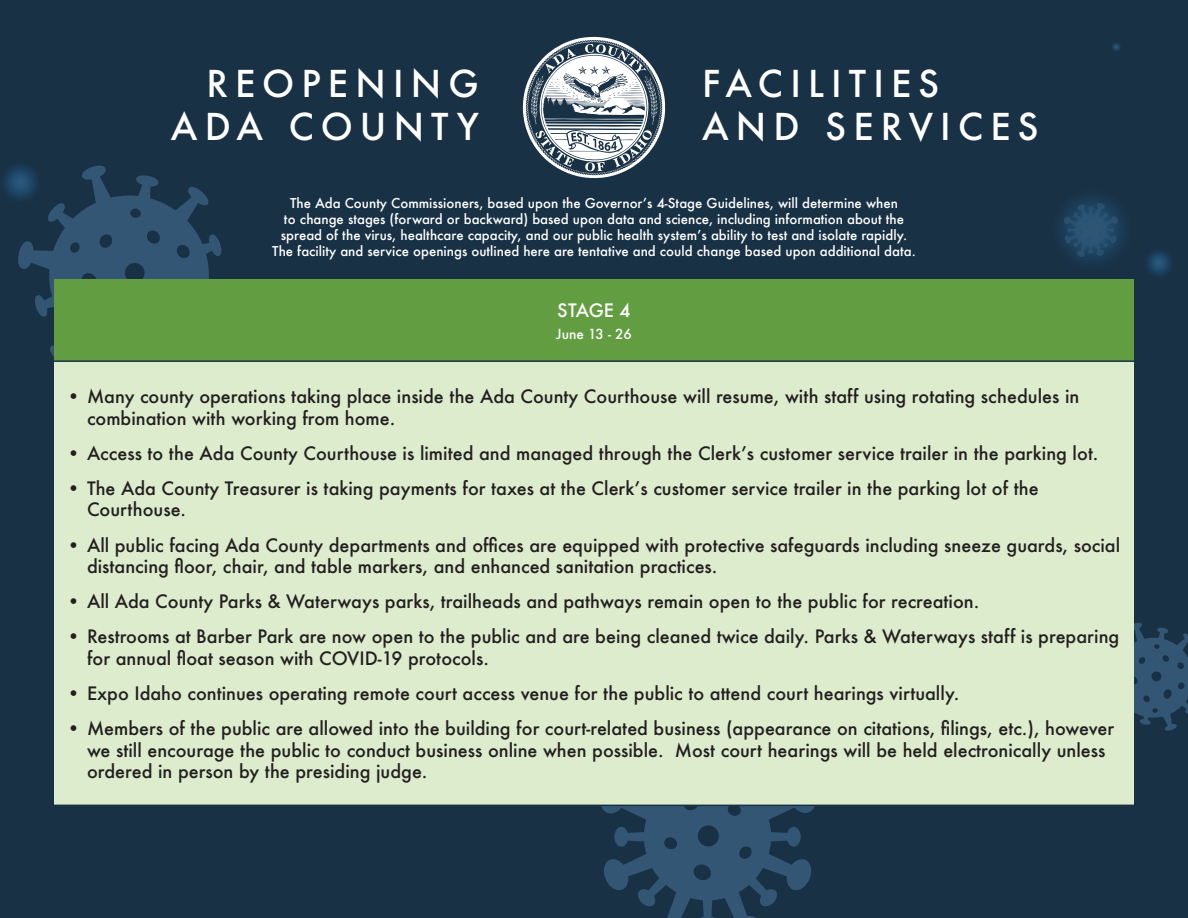
<style>
.page{position:relative;width:1188px;height:918px;background:#193145}
.page>*{position:absolute;margin:0;border:0;box-sizing:border-box;transform-origin:0 0}
.t1{font:500 36px/43.2px "Futura";letter-spacing:.2em;color:#fff}
.t2{font:500 18px/21.6px "Futura";color:#231f20}
.t3{font:500 18px "Futura";letter-spacing:-.015em;color:#fff}
.t4{font:500 13.5px "Futura";color:#fff}
.t5{font:500 13.2px/15.9px "Futura";color:#fff;text-align:center}
</style>
<div class="page">
<svg style="left:17px;top:166px;width:224px;height:216px;background:#244159"></svg>
<svg style="left:599px;top:806px;width:219px;height:112px;background:#27455f"></svg>
<div style="left:1049px;top:186px;width:86px;height:86px;background:linear-gradient(to right,#19344a,#19354b);border-radius:43px"></div>
<svg style="left:0;top:160px;width:42px;height:44px;background:#1b3b55"></svg>
<svg style="left:1110px;top:41px;width:11px;height:11px"></svg>
<svg style="left:1064px;top:203px;width:54px;height:54px;background:#244967"></svg>
<svg style="left:1134px;top:623px;width:54px;height:108px;background:#2a4a65"></svg>
<svg style="left:1142px;top:246px;width:33px;height:33px"></svg>
<svg style="left:523px;top:37px;width:142px;height:141px"></svg>
<div style="left:54px;top:279px;width:1080px;height:82px;background:#639d41"></div>
<div style="left:54px;top:361px;width:1080px;height:444px;background:#ddeccd"></div>
<hr style="left:54px;top:360px;width:1080px;height:2px;background:#193145">
<hr style="left:54px;top:805px;width:1080px;height:1px;background:#193145">
<p class="t1" style="left:171px;top:62px;width:310px;text-align:right">REOPENING<br>ADA COUNTY</p>
<p class="t1" style="left:702px;top:62px;width:338px">FACILITIES<br>AND SERVICES</p>
<p class="t5" style="left:272px;top:195px;width:645px">The Ada County Commissioners, based upon the Governor’s 4-Stage Guidelines, will determine when<br>to change stages (forward or backward) based upon data and science, including information about the spread of the virus, healthcare capacity, and our public health system’s ability to test and isolate rapidly.<br>The facility and service openings outlined here are tentative and could change based upon additional data.</p>
<p class="t3" style="left:557px;top:298px;width:75px">STAGE 4</p>
<p class="t4" style="left:556px;top:324px;width:77px">June 13 - 26</p>
<p class="t2" style="left:87px;top:385px;width:994px;text-indent:-20px">• Many county operations taking place inside the Ada County Courthouse will resume, with staff using rotating schedules in combination with working from home.</p>
<p class="t2" style="left:67px;top:442px;width:1033px">• Access to the Ada County Courthouse is limited and managed through the Clerk’s customer service trailer in the parking lot.</p>
<p class="t2" style="left:87px;top:477px;width:953px;text-indent:-20px">• The Ada County Treasurer is taking payments for taxes at the Clerk’s customer service trailer in the parking lot of the<br>Courthouse.</p>
<p class="t2" style="left:87px;top:534px;width:1035px;text-indent:-20px">• All public facing Ada County departments and offices are equipped with protective safeguards including sneeze guards, social distancing floor, chair, and table markers, and enhanced sanitation practices.</p>
<p class="t2" style="left:67px;top:591px;width:914px">• All Ada County Parks &amp; Waterways parks, trailheads and pathways remain open to the public for recreation.</p>
<p class="t2" style="left:87px;top:626px;width:1034px;text-indent:-20px">• Restrooms at Barber Park are now open to the public and are being cleaned twice daily. Parks &amp; Waterways staff is preparing for annual float season with COVID-19 protocols.</p>
<p class="t2" style="left:67px;top:682px;width:894px">• Expo Idaho continues operating remote court access venue for the public to attend court hearings virtually.</p>
<p class="t2" style="left:87px;top:717px;width:1029px;text-indent:-20px">• Members of the public are allowed into the building for court-related business (appearance on citations, filings, etc.), however we still encourage the public to conduct business online when possible. Most court hearings will be held electronically unless ordered in person by the presiding judge.</p>
</div>
